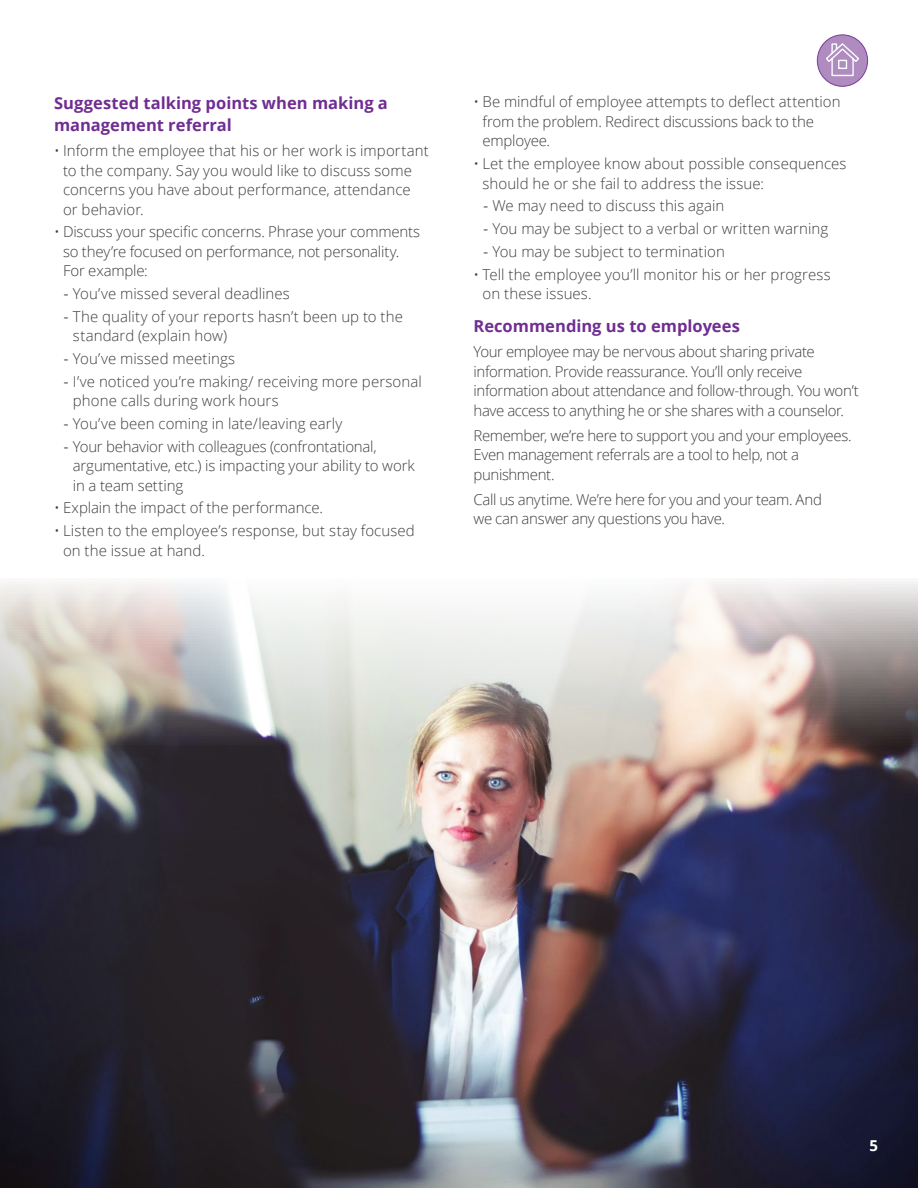
<style>
.page{position:relative;width:918px;height:1188px;background:#fff}
.page>*{position:absolute;margin:0;border:0;box-sizing:border-box;transform-origin:0 0}
.Body_headline{font:700 16.5px/22.5px "Open Sans";color:#702d92}
.Body{font:300 15px/19.5px "Open Sans";color:#3e3e3f}
.Body-2{font:300 15px/19.5px "Open Sans";letter-spacing:-.025em;color:#3e3e3f}
.t1{font:700 15px "Open Sans";color:#fff}
.s1{font-family:"Myriad Pro";font-weight:400}
</style>
<div class="page">
<img style="left:0;top:582px;width:918px;height:606px">
<div style="left:817px;top:35px;width:51px;height:51px;background:#b08bc0;border-radius:50%"></div>
<div style="left:817px;top:34px;width:51px;height:53px;border:1px solid #743f99;border-radius:50%"></div>
<svg style="left:825px;top:42px;width:35px;height:35px"></svg>
<h3 class="Body_headline" style="left:54px;top:91px;width:335px">Suggested talking points when making a management referral</h3>
<p class="Body" style="left:63px;top:140px;width:367px;text-indent:-9px">• Inform the employee that his or her work is important to the company. Say you would like to discuss some concerns you have about performance, attendance or behavior.</p>
<p class="Body" style="left:63px;top:222px;width:359px;text-indent:-9px">• Discuss your specific concerns. Phrase your comments so they’re focused on performance, not personality.<br>For example:</p>
<p class="Body" style="left:64px;top:283px;width:228px"><span class="s1">-</span> You’ve missed several deadlines</p>
<p class="Body" style="left:73px;top:306px;width:332px;text-indent:-9px"><span class="s1">-</span> The quality of your reports hasn’t been up to the standard (explain how)</p>
<p class="Body" style="left:64px;top:348px;width:173px"><span class="s1">-</span> You’ve missed meetings</p>
<p class="Body" style="left:73px;top:371px;width:350px;text-indent:-9px"><span class="s1">-</span> I’ve noticed you’re making/ receiving more personal phone calls during work hours</p>
<p class="Body" style="left:64px;top:413px;width:280px"><span class="s1">-</span> You’ve been coming in late/leaving early</p>
<p class="Body" style="left:73px;top:436px;width:344px;text-indent:-9px"><span class="s1">-</span> Your behavior with colleagues (confrontational, argumentative, etc.) is impacting your ability to work in a team setting</p>
<p class="Body" style="left:54px;top:498px;width:270px">• Explain the impact of the performance.</p>
<p class="Body" style="left:63px;top:521px;width:353px;text-indent:-9px">• Listen to the employee’s response, but stay focused on the issue at hand.</p>
<p class="Body" style="left:483px;top:92px;width:359px;text-indent:-9px">• Be mindful of employee attempts to deflect attention from the problem. Redirect discussions back to the employee.</p>
<p class="Body" style="left:483px;top:154px;width:365px;text-indent:-9px">• Let the employee know about possible consequences should he or she fail to address the issue:</p>
<p class="Body" style="left:483px;top:196px;width:242px"><span class="s1">-</span> We may need to discuss this again</p>
<p class="Body" style="left:483px;top:219px;width:346px"><span class="s1">-</span> You may be subject to a verbal or written warning</p>
<p class="Body" style="left:483px;top:241px;width:243px"><span class="s1">-</span> You may be subject to termination</p>
<p class="Body" style="left:483px;top:264px;width:350px;text-indent:-9px">• Tell the employee you’ll monitor his or her progress on these issues.</p>
<h3 class="Body_headline" style="left:474px;top:315px;width:268px">Recommending us to employees</h3>
<p class="Body-2" style="left:474px;top:342px;width:387px">Your employee may be nervous about sharing private information. Provide reassurance. You’ll only receive information about attendance and follow-through. You won’t have access to anything he or she shares with a counselor.</p>
<p class="Body-2" style="left:474px;top:425px;width:380px">Remember, we’re here to support you and your employees.<br>Even management referrals are a tool to help, not a punishment.</p>
<p class="Body-2" style="left:474px;top:489px;width:350px">Call us anytime. We’re here for you and your team. And we can answer any questions you have.</p>
<p class="t1" style="left:869px;top:1135px;width:10px">5</p>
</div>
